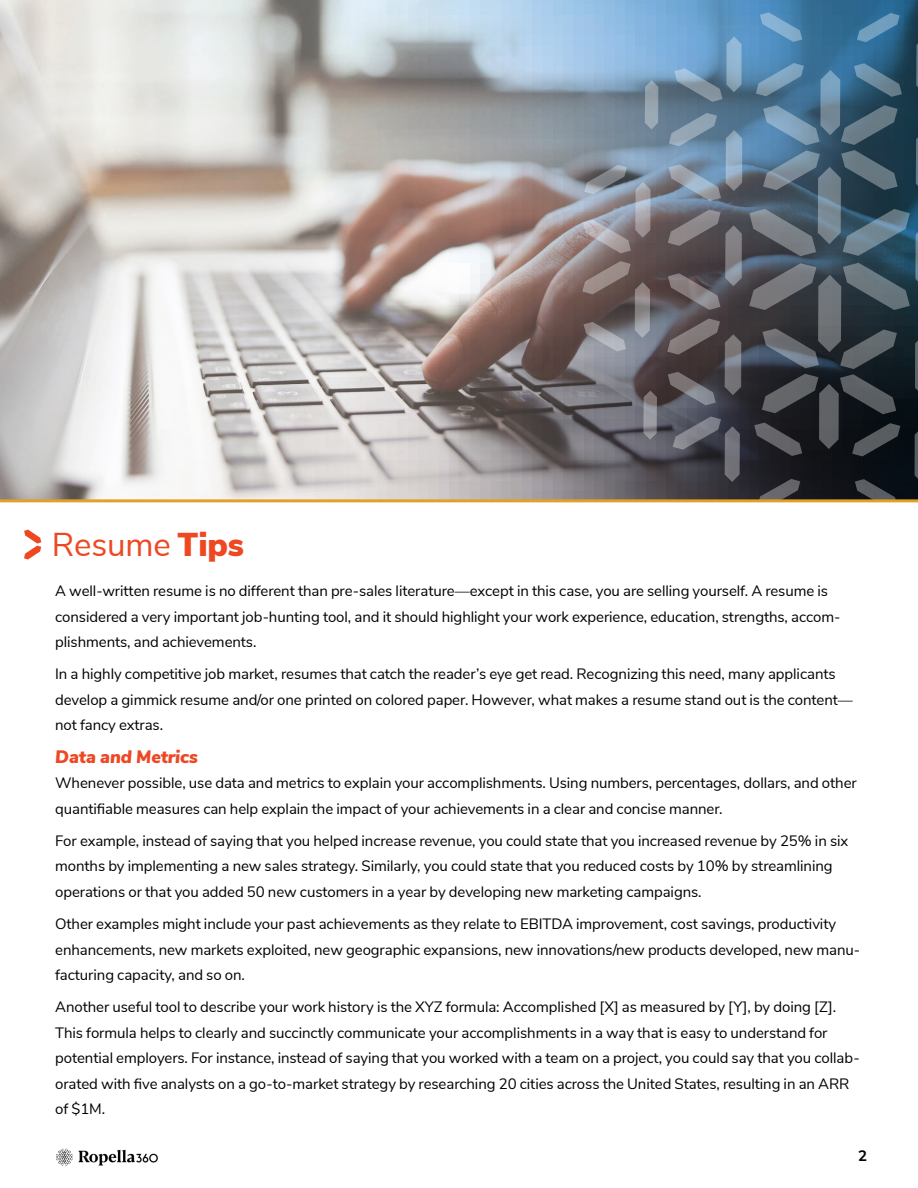
<style>
.page{position:relative;width:918px;height:1188px;background:#fff}
.page>*{position:absolute;margin:0;border:0;box-sizing:border-box;transform-origin:0 0}
.t1{font:33px "Nunito Sans";letter-spacing:-.005em;color:#ee4823}
.t2{font:italic 900 18px "Nunito Sans";letter-spacing:-.005em;color:#ee4823}
.t3{font:15px/25.5px "Nunito Sans";letter-spacing:-.005em;color:#000}
.t4{font:700 15px "Nunito Sans 7 pt";color:#000}
.s1{font-weight:900}
</style>
<div class="page">
<img style="left:56px;top:1148px;width:102px;height:18px">
<svg style="left:24px;top:530px;width:17px;height:30px"></svg>
<img style="left:0;top:0;width:918px;height:499px">
<img style="left:582px;top:12px;width:336px;height:491px">
<hr style="left:0;top:499px;width:918px;height:3px;background:#e49f25">
<h1 class="t1" style="left:52px;top:520px;width:194px">Resume <span class="s1">Tips</span></h1>
<p class="t3" style="left:55px;top:577px;width:787px">A well-written resume is no different than pre-sales literature—except in this case, you are selling yourself. A resume is considered a very important job-hunting tool, and it should highlight your work experience, education, strengths, accom&shy;plishments, and achievements.</p>
<p class="t3" style="left:55px;top:661px;width:799px">In a highly competitive job market, resumes that catch the reader’s eye get read. Recognizing this need, many applicants develop a gimmick resume and/or one printed on colored paper. However, what makes a resume stand out is the content— not fancy extras.</p>
<p class="t2" style="left:55px;top:743px;width:144px">Data and Metrics</p>
<p class="t3" style="left:55px;top:769px;width:803px">Whenever possible, use data and metrics to explain your accomplishments. Using numbers, percentages, dollars, and other quantifiable measures can help explain the impact of your achievements in a clear and concise manner.</p>
<p class="t3" style="left:55px;top:827px;width:795px">For example, instead of saying that you helped increase revenue, you could state that you increased revenue by 25% in six months by implementing a new sales strategy. Similarly, you could state that you reduced costs by 10% by streamlining operations or that you added 50 new customers in a year by developing new marketing campaigns.</p>
<p class="t3" style="left:55px;top:910px;width:807px">Other examples might include your past achievements as they relate to EBITDA improvement, cost savings, productivity enhancements, new markets exploited, new geographic expansions, new innovations/new products developed, new manu&shy;facturing capacity, and so on.</p>
<p class="t3" style="left:55px;top:994px;width:806px">Another useful tool to describe your work history is the XYZ formula: Accomplished [X] as measured by [Y], by doing [Z].<br>This formula helps to clearly and succinctly communicate your accomplishments in a way that is easy to understand for potential employers. For instance, instead of saying that you worked with a team on a project, you could say that you collab&shy;orated with five analysts on a go-to-market strategy by researching 20 cities across the United States, resulting in an ARR of $1M.</p>
<p class="t4" style="left:858px;top:1145px;width:10px">2</p>
</div>
